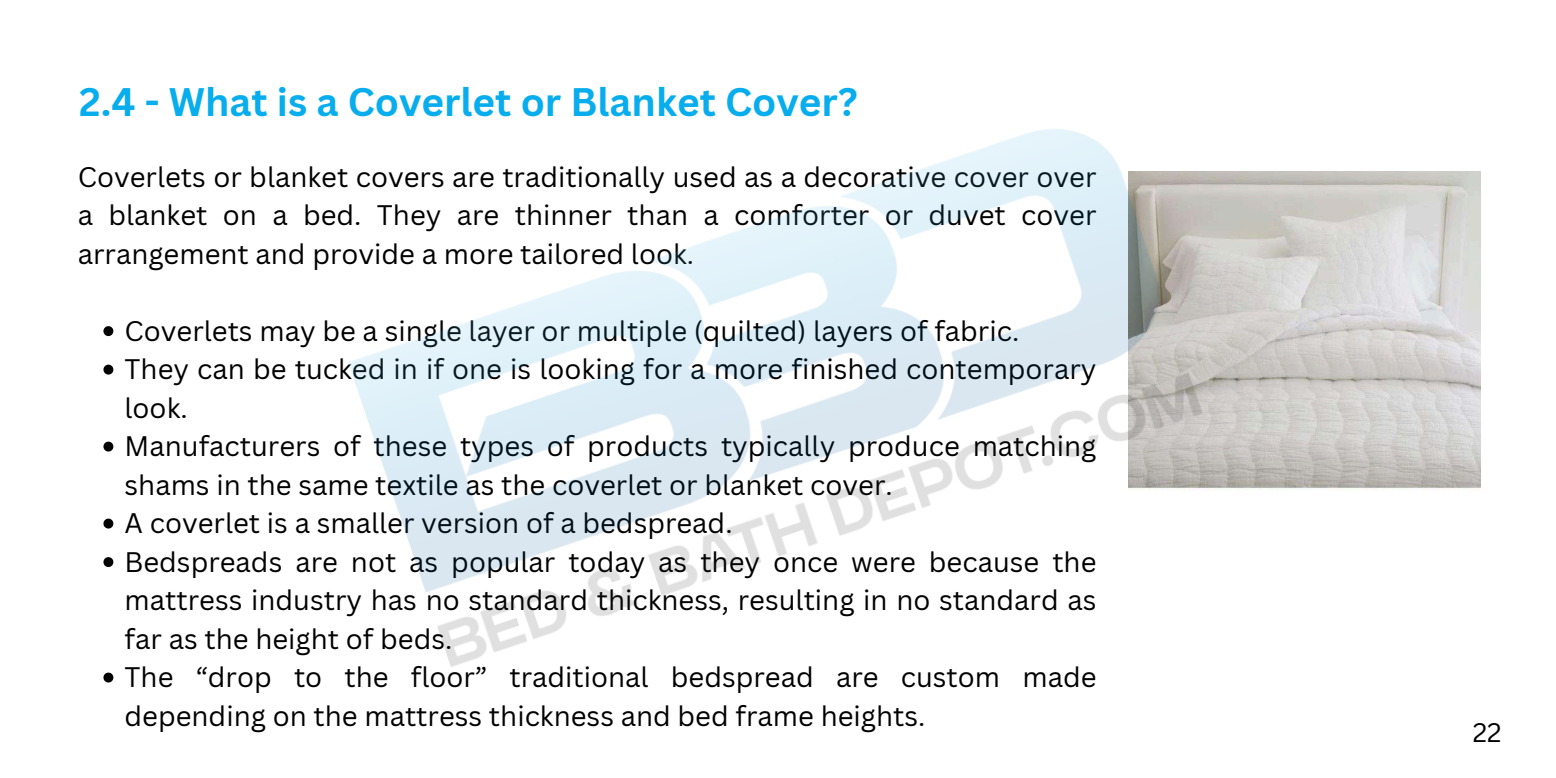
<style>
.page{position:relative;width:1556px;height:778px;background:#fff}
.page>*{position:absolute;margin:0;border:0;box-sizing:border-box;transform-origin:0 0}
.t1{font:700 38.76px "Canva Sans";color:#07aded}
.t2{font:27.51px/38.5px "Canva Sans";color:#000;text-align:justify}
.t3{font:26.1px "Canva Sans";color:#000}
</style>
<div class="page">
<svg style="left:103px;top:326px;width:10px;height:10px"></svg>
<svg style="left:103px;top:364px;width:10px;height:10px"></svg>
<svg style="left:103px;top:441px;width:10px;height:10px"></svg>
<svg style="left:103px;top:518px;width:10px;height:10px"></svg>
<svg style="left:103px;top:557px;width:10px;height:10px"></svg>
<svg style="left:103px;top:672px;width:10px;height:10px"></svg>
<img style="left:1214px;top:171px;width:266px;height:319px">
<img style="left:348px;top:129px;width:866px;height:538px">
<h1 class="t1" style="left:79px;top:74px;width:780px">2.4 - What is a Coverlet or Blanket Cover?</h1>
<p class="t2" style="left:78px;top:157px;width:1020px">Coverlets or blanket covers are traditionally used as a decorative cover over a blanket on a bed. They are thinner than a comforter or duvet cover arrangement and provide a more tailored look.</p>
<p class="t2" style="left:125px;top:311px;width:973px;text-align:left">Coverlets may be a single layer or multiple (quilted) layers of fabric.<br>They can be tucked in if one is looking for a more finished contemporary look.<br>Manufacturers of these types of products typically produce matching shams in the same textile as the coverlet or blanket cover.<br>A coverlet is a smaller version of a bedspread.<br>Bedspreads are not as popular today as they once were because the mattress industry has no standard thickness, resulting in no standard as far as the height of beds.<br>The “drop to the floor” traditional bedspread are custom made depending on the mattress thickness and bed frame heights.</p>
<p class="t3" style="left:1472px;top:713px;width:30px">22</p>
</div>
